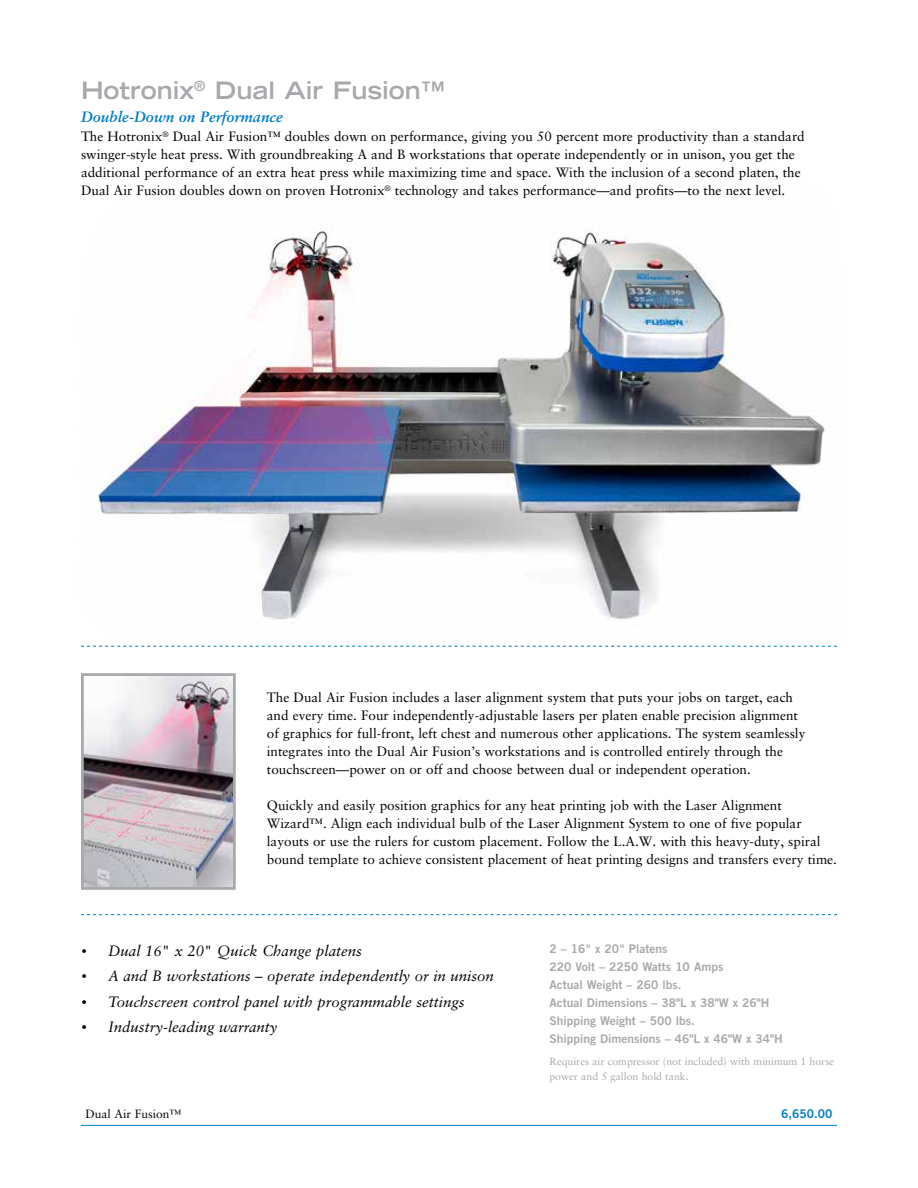
<style>
.page{position:relative;width:918px;height:1188px;background:#fff}
.page>*{position:absolute;margin:0;border:0;box-sizing:border-box;transform-origin:0 0}
.t1{font:700 expanded 24px "Trade Gothic LT Std";color:#a7a9ac}
.t2{font:italic 15px "Sabon LT Std";color:#000}
.t3{font:italic 700 15px "Sabon LT Std";color:#007dc3}
.t4{font:13.5px/18px "Sabon LT Std";color:#000}
.t5{font:12px/18px "Trade Gothic LT Std Bd 2";color:#a7a9ac}
.t6{font:12px "Sabon LT Std";color:#000}
.t7{font:12px "Trade Gothic LT Std Bd 2";color:#007dc3}
.t8{font:10.5px/15px "Sabon LT Std";color:#a7a9ac}
.s1{font-family:"Times New Roman"}
.s2{font-style:normal}
.s3{font-family:"Helvetica";font-weight:700}
</style>
<div class="page">
<img style="left:98px;top:229px;width:727px;height:391px">
<svg style="left:81px;top:646px;width:756px;height:1px"></svg>
<svg style="left:81px;top:914px;width:756px;height:1px"></svg>
<img style="left:85px;top:677px;width:147px;height:209px">
<div style="left:81px;top:673px;width:155px;height:217px;border:3px solid #a7a9ac"></div>
<hr style="left:81px;top:1125px;width:756px;height:1px;background:#007dc3">
<h1 class="t1" style="left:81px;top:75px;width:365px">Hotronix<sup>®</sup> Dual Air Fusion™</h1>
<p class="t3" style="left:81px;top:108px;width:203px">Double-Down on Performance</p>
<p class="t4" style="left:81px;top:128px;width:725px">The Hotronix<sup>®</sup> Dual Air Fusion™ doubles down on performance, giving you 50 percent more productivity than a standard swinger-style heat press. With groundbreaking A and B workstations that operate independently or in unison, you get the additional performance of an extra heat press while maximizing time and space. With the inclusion of a second platen, the Dual Air Fusion doubles down on proven Hotronix<sup>®</sup> technology and takes performance—and profits—to the next level.</p>
<p class="t4" style="left:267px;top:688px;width:540px">The Dual Air Fusion includes a laser alignment system that puts your jobs on target, each and every time. Four independently-adjustable lasers per platen enable precision alignment of graphics for full-front, left chest and numerous other applications. The system seamlessly integrates into the Dual Air Fusion’s workstations and is controlled entirely through the touchscreen—power on or off and choose between dual or independent operation.</p>
<p class="t4" style="left:267px;top:796px;width:572px">Quickly and easily position graphics for any heat printing job with the Laser Alignment Wizard™. Align each individual bulb of the Laser Alignment System to one of five popular layouts or use the rulers for custom placement. Follow the L.A.W. with this heavy-duty, spiral bound template to achieve consistent placement of heat printing designs and transfers every time.</p>
<p class="t2" style="left:81px;top:942px;width:283px"><span class="s1">•</span> Dual 16<span class="s2">"</span> x 20<span class="s2">"</span> Quick Change platens</p>
<p class="t2" style="left:81px;top:967px;width:414px"><span class="s1">•</span> A and B workstations – operate independently or in unison</p>
<p class="t2" style="left:81px;top:993px;width:385px"><span class="s1">•</span> Touchscreen control panel with programmable settings</p>
<p class="t2" style="left:81px;top:1018px;width:198px"><span class="s1">•</span> Industry-leading warranty</p>
<p class="t5" style="left:549px;top:939px;width:235px">2 – 16<span class="s3">"</span> x 20<span class="s3">"</span> Platens<br>220 Volt – 2250 Watts 10 Amps<br>Actual Weight – 260 lbs.<br>Actual Dimensions – 38"L x 38"W x 26"H<br>Shipping Weight – 500 lbs.<br>Shipping Dimensions – 46"L x 46"W x 34"H</p>
<p class="t8" style="left:549px;top:1054px;width:286px">Requires air compressor (not included) with minimum 1 horse power and 5 gallon hold tank.</p>
<p class="t6" style="left:86px;top:1106px;width:97px">Dual Air Fusion™</p>
<p class="t7" style="left:781px;top:1106px;width:53px">6,650.00</p>
</div>
